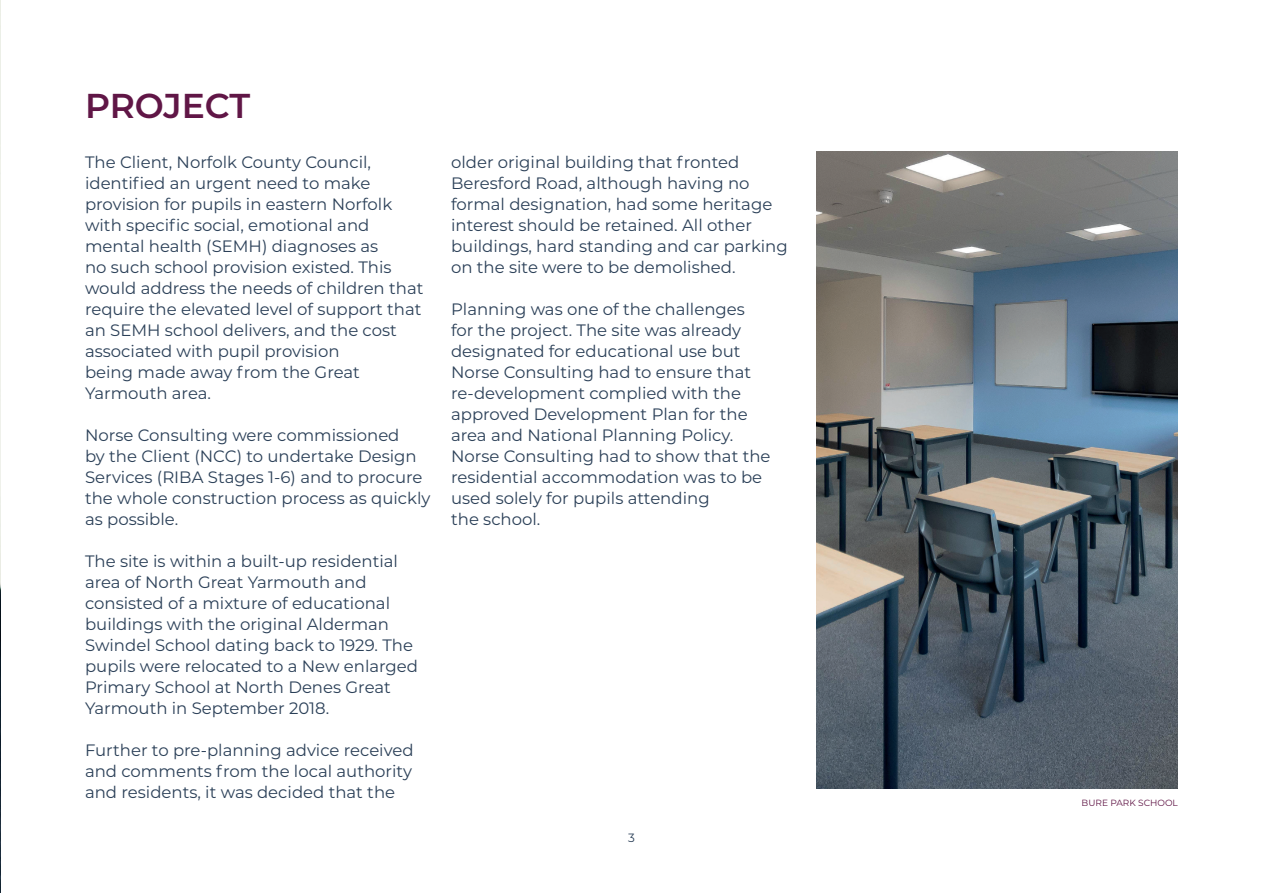
<style>
.page{position:relative;width:1263px;height:893px;background:#fff}
.page>*{position:absolute;margin:0;border:0;box-sizing:border-box;transform-origin:0 0}
.t1{font:600 34.5px "Montserrat";letter-spacing:-.005em;color:#601646}
.t2{font:16.5px/21px "Montserrat";color:#2b4058}
.t3{font:12px "Montserrat";color:#2b4058}
.t4{font:9px "Montserrat";color:#601646}
</style>
<div class="page">
<img style="left:0;top:0;width:1px;height:893px">
<img style="left:816px;top:152px;width:362px;height:637px">
<h1 class="t1" style="left:85px;top:82px;width:167px">PROJECT</h1>
<p class="t2" style="left:85px;top:151px;width:340px">The Client, Norfolk County Council, identified an urgent need to make provision for pupils in eastern Norfolk with specific social, emotional and mental health (SEMH) diagnoses as<br>no such school provision existed. This would address the needs of children that require the elevated level of support that an SEMH school delivers, and the cost associated with pupil provision<br>being made away from the Great Yarmouth area.</p>
<p class="t2" style="left:85px;top:424px;width:347px">Norse Consulting were commissioned<br>by the Client (NCC) to undertake Design Services (RIBA Stages 1-6) and to procure the whole construction process as quickly as possible.</p>
<p class="t2" style="left:85px;top:550px;width:335px">The site is within a built-up residential area of North Great Yarmouth and consisted of a mixture of educational buildings with the original Alderman Swindel School dating back to 1929. The pupils were relocated to a New enlarged Primary School at North Denes Great Yarmouth in September 2018.</p>
<p class="t2" style="left:85px;top:739px;width:330px;text-align:justify">Further to pre-planning advice received and comments from the local authority and residents, it was decided that the</p>
<p class="t2" style="left:451px;top:151px;width:338px">older original building that fronted Beresford Road, although having no formal designation, had some heritage interest should be retained. All other buildings, hard standing and car parking on the site were to be demolished.</p>
<p class="t2" style="left:451px;top:298px;width:321px">Planning was one of the challenges for the project. The site was already designated for educational use but Norse Consulting had to ensure that re-development complied with the approved Development Plan for the area and National Planning Policy.<br>Norse Consulting had to show that the residential accommodation was to be used solely for pupils attending<br>the school.</p>
<p class="t3" style="left:628px;top:829px;width:8px">3</p>
<p class="t4" style="left:1081px;top:797px;width:98px">BURE PARK SCHOOL</p>
</div>
